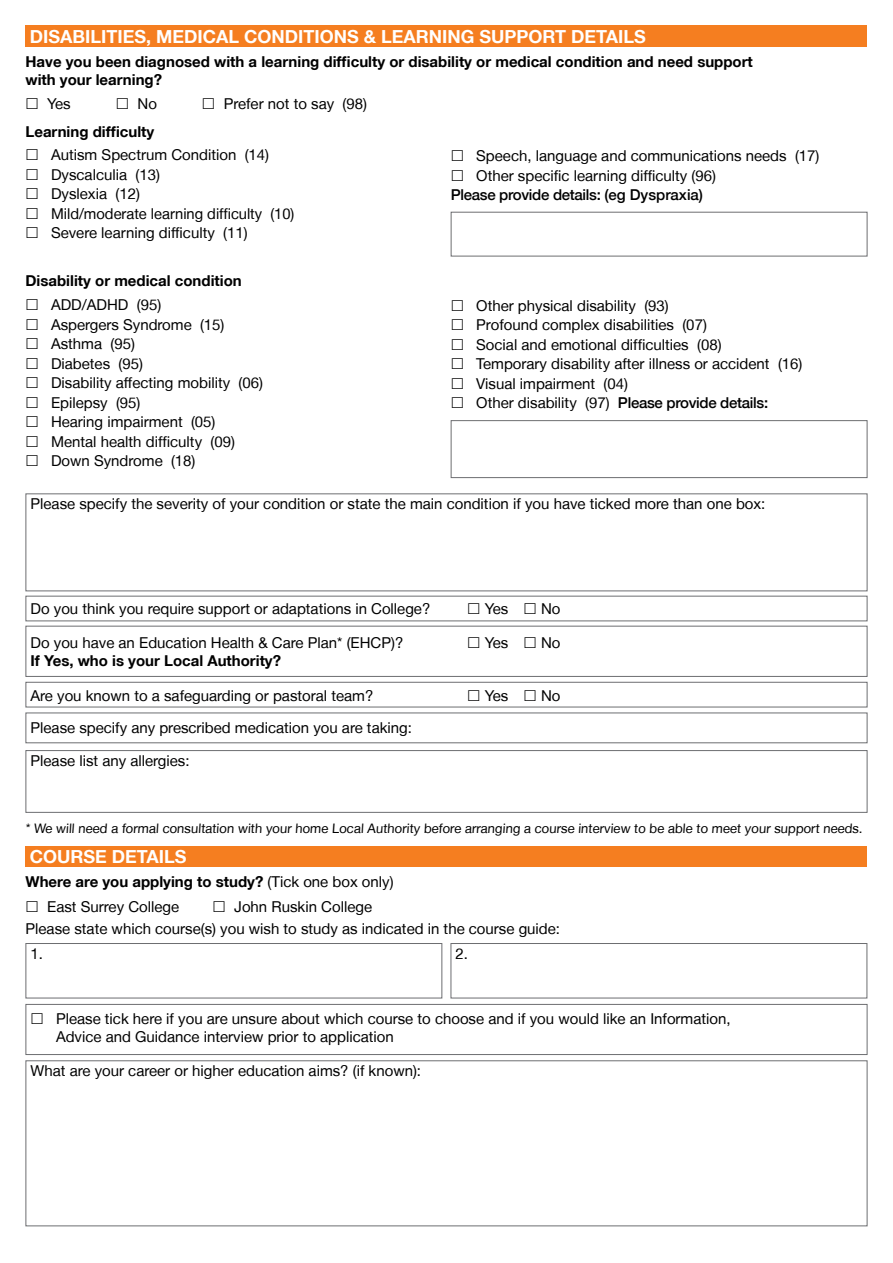
<style>
.page{position:relative;width:893px;height:1263px;background:#fff}
.page>*{position:absolute;margin:0;border:0;box-sizing:border-box;transform-origin:0 0}
.t1{font:700 18px "Helvetica Neue LT";color:#fff}
.t2{font:15px/19.5px "Helvetica Neue LT";color:#000}
.t3{font:700 15px/18px "Helvetica Neue LT";color:#000}
.t4{font:500 15px "Helvetica Neue LT";letter-spacing:-.02em;color:#000}
.t5{font:13.2px "Helvetica Neue LT";color:#000}
.s1{font-weight:500}
.s2{font-weight:700}
</style>
<div class="page">
<div style="left:451px;top:212px;width:416px;height:44px;border:1px solid #6d6e71"></div>
<div style="left:451px;top:420px;width:416px;height:58px;border:1px solid #6d6e71"></div>
<div style="left:26px;top:26px;width:841px;height:21px;background:#f57e20"></div>
<div style="left:26px;top:493px;width:841px;height:98px;border:1px solid #6d6e71"></div>
<div style="left:26px;top:596px;width:841px;height:25px;border:1px solid #6d6e71"></div>
<div style="left:26px;top:626px;width:841px;height:51px;border:1px solid #6d6e71"></div>
<div style="left:26px;top:682px;width:841px;height:25px;border:1px solid #6d6e71"></div>
<div style="left:26px;top:712px;width:841px;height:31px;border:1px solid #6d6e71"></div>
<div style="left:26px;top:750px;width:841px;height:63px;border:1px solid #6d6e71"></div>
<div style="left:26px;top:846px;width:841px;height:21px;background:#f57e20"></div>
<div style="left:26px;top:943px;width:416px;height:55px;border:1px solid #6d6e71"></div>
<div style="left:451px;top:943px;width:416px;height:55px;border:1px solid #6d6e71"></div>
<div style="left:26px;top:1004px;width:841px;height:51px;border:1px solid #6d6e71"></div>
<div style="left:26px;top:1060px;width:841px;height:166px;border:1px solid #6d6e71"></div>
<p class="t1" style="left:30px;top:25px;width:617px">DISABILITIES, MEDICAL CONDITIONS &amp; LEARNING SUPPORT DETAILS</p>
<p class="t3" style="left:26px;top:52px;width:729px">Have you been diagnosed with a learning difficulty or disability or medical condition and need support with your learning?</p>
<p class="t2" style="left:47px;top:93px;width:25px">Yes</p>
<p class="t2" style="left:138px;top:93px;width:21px">No</p>
<p class="t2" style="left:224px;top:93px;width:145px">Prefer not to say (98)</p>
<p class="t3" style="left:26px;top:122px;width:130px">Learning difficulty</p>
<p class="t2" style="left:51px;top:145px;width:245px">Autism Spectrum Condition (14)<br>Dyscalculia (13)<br>Dyslexia (12)<br>Mild/moderate learning difficulty (10)<br>Severe learning difficulty (11)</p>
<p class="t2" style="left:476px;top:146px;width:345px">Speech, language and communications needs (17)<br>Other specific learning difficulty (96)</p>
<p class="t4" style="left:451px;top:186px;width:254px">Please provide details: (eg Dyspraxia)</p>
<p class="t3" style="left:26px;top:272px;width:218px">Disability or medical condition</p>
<p class="t2" style="left:51px;top:295px;width:213px">ADD/ADHD (95)<br>Aspergers Syndrome (15)<br>Asthma (95)<br>Diabetes (95)<br>Disability affecting mobility (06)<br>Epilepsy (95)<br>Hearing impairment (05)<br>Mental health difficulty (09)<br>Down Syndrome (18)</p>
<p class="t2" style="left:476px;top:296px;width:328px">Other physical disability (93)<br>Profound complex disabilities (07)<br>Social and emotional difficulties (08)<br>Temporary disability after illness or accident (16)<br>Visual impairment (04)<br>Other disability (97) <span class="s1">Please provide details:</span></p>
<p class="t2" style="left:31px;top:494px;width:736px">Please specify the severity of your condition or state the main condition if you have ticked more than one box:</p>
<p class="t2" style="left:31px;top:599px;width:401px">Do you think you require support or adaptations in College?</p>
<p class="t2" style="left:485px;top:599px;width:25px">Yes</p>
<p class="t2" style="left:541px;top:599px;width:21px">No</p>
<p class="t2" style="left:31px;top:633px;width:374px">Do you have an Education Health &amp; Care Plan* (EHCP)?</p>
<p class="t2" style="left:485px;top:633px;width:25px">Yes</p>
<p class="t2" style="left:541px;top:633px;width:21px">No</p>
<p class="t3" style="left:31px;top:651px;width:252px">If Yes, who is your Local Authority?</p>
<p class="t2" style="left:31px;top:685px;width:344px">Are you known to a safeguarding or pastoral team?</p>
<p class="t2" style="left:485px;top:685px;width:25px">Yes</p>
<p class="t2" style="left:541px;top:685px;width:21px">No</p>
<p class="t2" style="left:31px;top:711px;width:383px;line-height:32.7px">Please specify any prescribed medication you are taking:<br>Please list any allergies:</p>
<p class="t5" style="left:26px;top:820px;width:840px">* We will need a formal consultation with your home Local Authority before arranging a course interview to be able to meet your support needs.</p>
<p class="t1" style="left:30px;top:846px;width:158px">COURSE DETAILS</p>
<p class="t2" style="left:47px;top:868px;width:348px;line-height:25.2px;text-indent:-22px"><span class="s2">Where are you applying to study?</span> (Tick one box only)<br>East Surrey College</p>
<p class="t2" style="left:26px;top:895px;width:536px;line-height:22.2px;text-indent:209px">John Ruskin College<br>Please state which course(s) you wish to study as indicated in the course guide:</p>
<p class="t2" style="left:30px;top:943px;width:14px">1.</p>
<p class="t2" style="left:455px;top:943px;width:14px">2.</p>
<p class="t2" style="left:56px;top:1009px;width:676px;line-height:18px">Please tick here if you are unsure about which course to choose and if you would like an Information,<br>Advice and Guidance interview prior to application</p>
<p class="t2" style="left:31px;top:1061px;width:392px">What are your career or higher education aims? (if known):</p>
</div>
